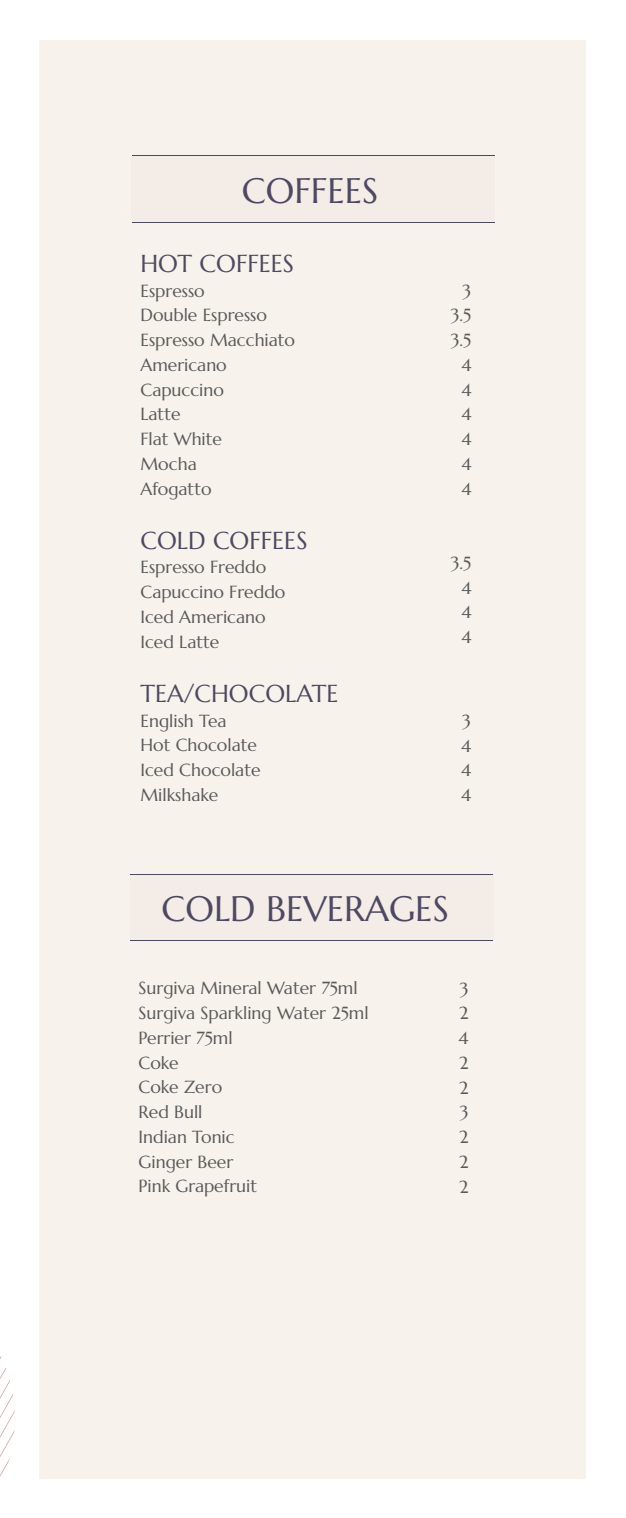
<style>
.page{position:relative;width:626px;height:1518px;background:#fff}
.page>*{position:absolute;margin:0;border:0;box-sizing:border-box;transform-origin:0 0}
.t1{font:35.35px "Marcellus";color:#4d4961}
.t2{font:24.5px "Marcellus";color:#4d4961}
.t3{font:17.5px/24.8px "Marcellus";color:#585a5a}
</style>
<div class="page">
<div style="left:40px;top:40px;width:545px;height:1438px;background:#f7f2eb"></div>
<div style="left:132px;top:156px;width:362px;height:66px;background:#f0e6e4"></div>
<hr style="left:132px;top:222px;width:181px;height:1px;background:#4d4961">
<hr style="left:313px;top:222px;width:181px;height:1px;background:#4d4961">
<hr style="left:132px;top:155px;width:181px;height:1px;background:#4d4961">
<hr style="left:313px;top:155px;width:181px;height:1px;background:#4d4961">
<div style="left:130px;top:874px;width:362px;height:66px;background:#f0e6e4"></div>
<hr style="left:130px;top:940px;width:181px;height:1px;background:#4d4961">
<hr style="left:311px;top:940px;width:181px;height:1px;background:#4d4961">
<hr style="left:130px;top:874px;width:181px;height:1px;background:#4d4961">
<hr style="left:311px;top:874px;width:181px;height:1px;background:#4d4961">
<svg style="left:0;top:1356px;width:15px;height:121px"></svg>
<h1 class="t1" style="left:242px;top:168px;width:138px">COFFEES</h1>
<h2 class="t2" style="left:140px;top:248px;width:155px">HOT COFFEES</h2>
<p class="t3" style="left:140px;top:278px;width:156px">Espresso<br>Double Espresso<br>Espresso Macchiato<br>Americano<br>Capuccino<br>Latte<br>Flat White<br>Mocha<br>Afogatto</p>
<h2 class="t2" style="left:140px;top:525px;width:168px">COLD COFFEES</h2>
<p class="t3" style="left:140px;top:555px;width:146px">Espresso Freddo<br>Capuccino Freddo<br>Iced Americano<br>Iced Latte</p>
<h2 class="t2" style="left:140px;top:678px;width:199px">TEA/CHOCOLATE</h2>
<p class="t3" style="left:140px;top:708px;width:121px">English Tea<br>Hot Chocolate<br>Iced Chocolate<br>Milkshake</p>
<p class="t3" style="left:450px;top:278px;width:22px;text-align:right">3<br>3.5<br>3.5<br>4<br>4<br>4<br>4<br>4<br>4</p>
<p class="t3" style="left:461px;top:550px;width:12px;text-align:justify;text-indent:-11px">3.5<br>4<br>4<br>4</p>
<p class="t3" style="left:460px;top:708px;width:12px;text-align:justify">3<br>4<br>4<br>4</p>
<h1 class="t1" style="left:161px;top:887px;width:288px">COLD BEVERAGES</h1>
<p class="t3" style="left:138px;top:976px;width:231px">Surgiva Mineral Water 75ml<br>Surgiva Sparkling Water 25ml<br>Perrier 75ml<br>Coke<br>Coke Zero<br>Red Bull<br>Indian Tonic<br>Ginger Beer<br>Pink Grapefruit</p>
<p class="t3" style="left:458px;top:976px;width:12px;text-align:justify">3<br>2<br>4<br>2<br>2<br>3<br>2<br>2<br>2</p>
</div>
